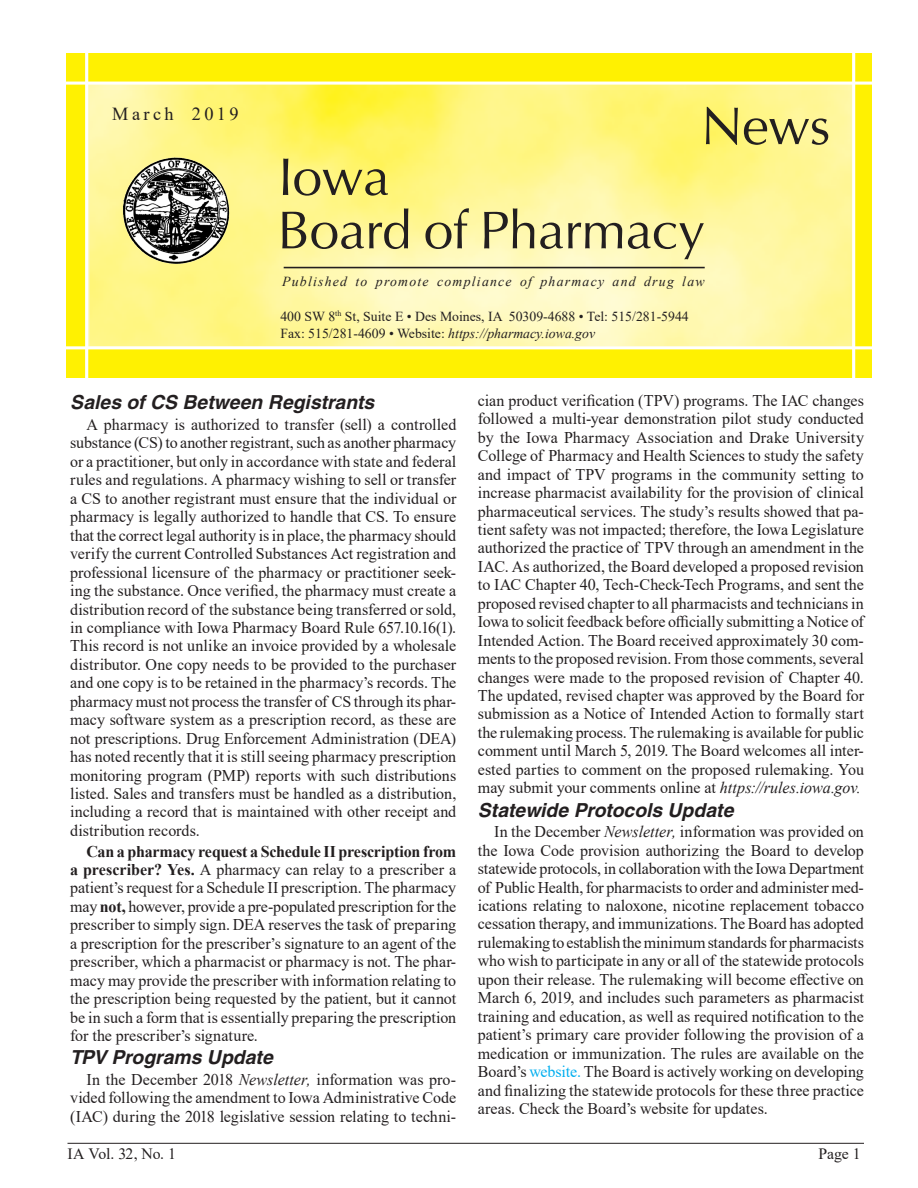
<style>
.page{position:relative;width:918px;height:1188px;background:#fff}
.page>*{position:absolute;margin:0;border:0;box-sizing:border-box;transform-origin:0 0}
.all_dent{font:53.55px "Optima";letter-spacing:-.01em;color:#231f20}
.Headline{font:italic 700 19.35px "Helvetica";color:#231f20}
.all_dent-2{font:18.3px "Times New Roman";letter-spacing:.185em;color:#231f20}
.Body_Text{font:16.35px/18.5px "Times New Roman";color:#231f20;text-align:justify}
.Page_With_Line_Head{font:15.75px "Times New Roman";letter-spacing:-.015em;color:#231f20}
.all_dent-3{font:13.8px "Times New Roman";color:#231f20}
.all_dent-4{font:italic 13.8px "Times New Roman";letter-spacing:.09em;color:#231f20}
.s1{font-style:italic}
.s2{font-weight:700}
.s3{color:#00aeef}
</style>
<div class="page">
<hr style="left:68px;top:1143px;width:796px;height:1px;background:#231f20">
<div style="left:67px;top:53px;width:805px;height:325px;background:#fff101"></div>
<img style="left:88px;top:85px;width:764px;height:261px">
<hr style="left:66px;top:82px;width:811px;height:3px;background:#fff">
<hr style="left:63px;top:346px;width:811px;height:3px;background:#fff">
<hr style="left:85px;top:51px;width:3px;height:327px;background:#fff">
<hr style="left:852px;top:52px;width:3px;height:326px;background:#fff">
<hr style="left:284px;top:267px;width:421px;height:1px;background:#231f20">
<img style="left:122px;top:152px;width:108px;height:118px">
<p class="all_dent-2" style="left:112px;top:101px;width:128px">March 2019</p>
<p class="all_dent" style="left:701px;top:94px;width:131px">News</p>
<p class="all_dent" style="left:278px;top:145px;width:113px">Iowa</p>
<p class="all_dent" style="left:277px;top:199px;width:429px">Board of Pharmacy</p>
<p class="all_dent-4" style="left:282px;top:272px;width:424px">Published to promote compliance of pharmacy and drug law</p>
<p class="all_dent-3" style="left:280px;top:307px;width:410px">400 SW 8<sup>th</sup> St, Suite E • Des Moines, IA 50309-4688 • Tel: 515/281-5944</p>
<p class="all_dent-3" style="left:280px;top:324px;width:316px">Fax: 515/281-4609 • Website: <span class="s1">https://pharmacy.iowa.gov</span></p>
<p class="Headline" style="left:70px;top:391px;width:306px">Sales of CS Between Registrants</p>
<p class="Body_Text" style="left:70px;top:415px;width:388px;text-indent:16px">A pharmacy is authorized to transfer (sell) a controlled substance (CS) to another registrant, such as another pharmacy or a practitioner, but only in accordance with state and federal rules and regulations. A pharmacy wishing to sell or transfer a CS to another registrant must ensure that the individual or pharmacy is legally authorized to handle that CS. To ensure that the correct legal authority is in place, the pharmacy should verify the current Controlled Substances Act registration and professional licensure of the pharmacy or practitioner seek&shy;ing the substance. Once verified, the pharmacy must create a distribution record of the substance being transferred or sold, in compliance with Iowa Pharmacy Board Rule 657.10.16(1).<br>This record is not unlike an invoice provided by a wholesale distributor. One copy needs to be provided to the purchaser and one copy is to be retained in the pharmacy’s records. The pharmacy must not process the transfer of CS through its phar&shy;macy software system as a prescription record, as these are not prescriptions. Drug Enforcement Administration (DEA) has noted recently that it is still seeing pharmacy prescription monitoring program (PMP) reports with such distributions listed. Sales and transfers must be handled as a distribution, including a record that is maintained with other receipt and distribution records.</p>
<p class="Body_Text" style="left:70px;top:841px;width:388px;text-indent:16px"><span class="s2">Can a pharmacy request a Schedule II prescription from a prescriber? Yes.</span> A pharmacy can relay to a prescriber a patient’s request for a Schedule II prescription. The pharmacy may <span class="s2">not,</span> however, provide a pre-populated prescription for the prescriber to simply sign. DEA reserves the task of preparing a prescription for the prescriber’s signature to an agent of the prescriber, which a pharmacist or pharmacy is not. The phar&shy;macy may provide the prescriber with information relating to the prescription being requested by the patient, but it cannot be in such a form that is essentially preparing the prescription for the prescriber’s signature.</p>
<p class="Headline" style="left:70px;top:1046px;width:204px">TPV Programs Update</p>
<p class="Body_Text" style="left:70px;top:1070px;width:388px;text-indent:16px">In the December 2018 <span class="s1">Newsletter,</span> information was pro&shy;vided following the amendment to Iowa Administrative Code (IAC) during the 2018 legislative session relating to techni-</p>
<p class="Body_Text" style="left:478px;top:391px;width:388px">cian product verification (TPV) programs. The IAC changes followed a multi-year demonstration pilot study conducted by the Iowa Pharmacy Association and Drake University College of Pharmacy and Health Sciences to study the safety and impact of TPV programs in the community setting to increase pharmacist availability for the provision of clinical pharmaceutical services. The study’s results showed that pa&shy;tient safety was not impacted; therefore, the Iowa Legislature authorized the practice of TPV through an amendment in the IAC. As authorized, the Board developed a proposed revision to IAC Chapter 40, Tech-Check-Tech Programs, and sent the proposed revised chapter to all pharmacists and technicians in Iowa to solicit feedback before officially submitting a Notice of Intended Action. The Board received approximately 30 com&shy;ments to the proposed revision. From those comments, several changes were made to the proposed revision of Chapter 40.<br>The updated, revised chapter was approved by the Board for submission as a Notice of Intended Action to formally start the rulemaking process. The rulemaking is available for public comment until March 5, 2019. The Board welcomes all inter&shy;ested parties to comment on the proposed rulemaking. You may submit your comments online at <span class="s1">https://rules.iowa.gov.</span></p>
<p class="Headline" style="left:478px;top:798px;width:257px">Statewide Protocols Update</p>
<p class="Body_Text" style="left:478px;top:822px;width:388px;text-indent:16px">In the December <span class="s1">Newsletter,</span> information was provided on the Iowa Code provision authorizing the Board to develop statewide protocols, in collaboration with the Iowa Department of Public Health, for pharmacists to order and administer med&shy;ications relating to naloxone, nicotine replacement tobacco cessation therapy, and immunizations. The Board has adopted rulemaking to establish the minimum standards for pharmacists who wish to participate in any or all of the statewide protocols upon their release. The rulemaking will become effective on March 6, 2019, and includes such parameters as pharmacist training and education, as well as required notification to the patient’s primary care provider following the provision of a medication or immunization. The rules are available on the Board’s <span class="s3">website.</span> The Board is actively working on developing and finalizing the statewide protocols for these three practice areas. Check the Board’s website for updates.</p>
<p class="Page_With_Line_Head" style="left:68px;top:1142px;width:110px">IA Vol. 32, No. 1</p>
<p class="Page_With_Line_Head" style="left:818px;top:1142px;width:44px">Page 1</p>
</div>
